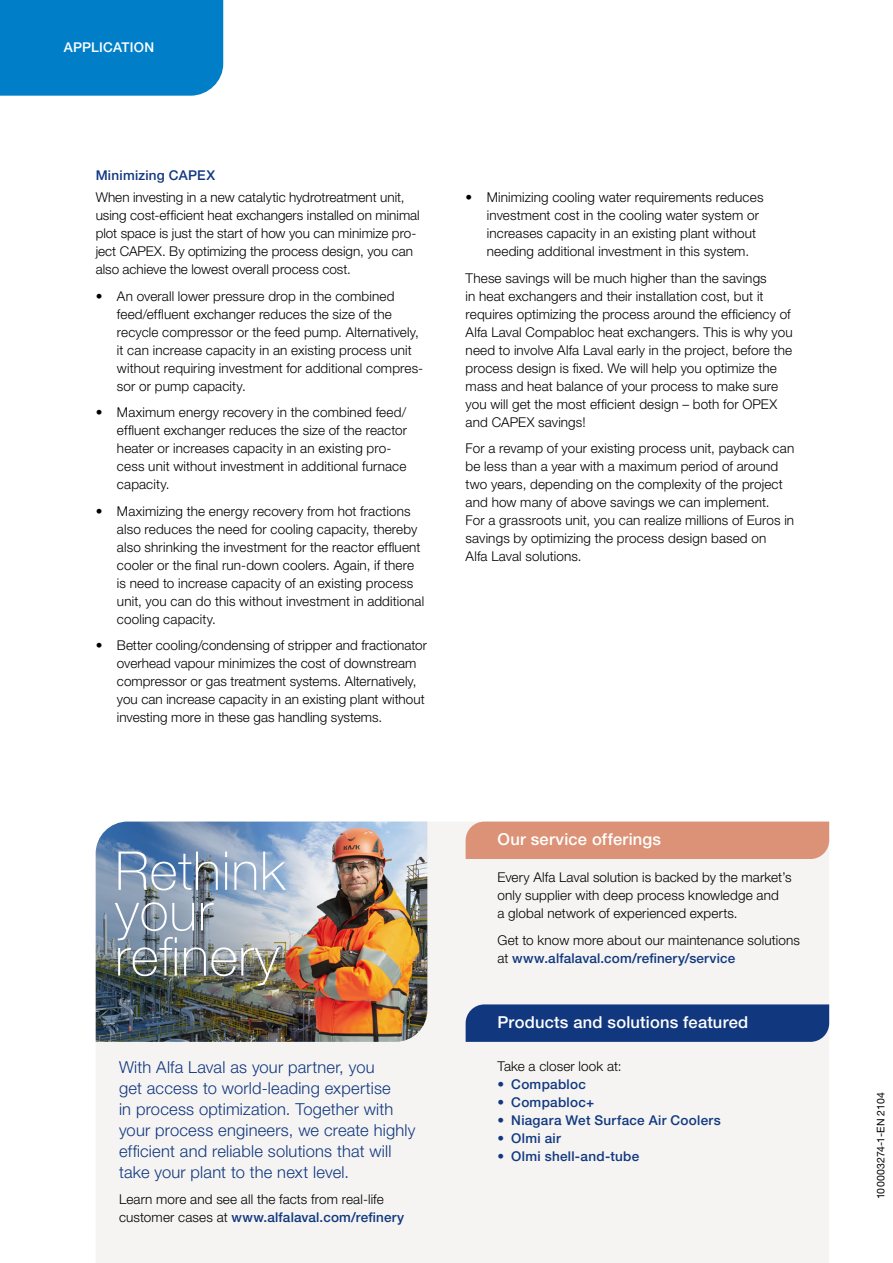
<style>
.page{position:relative;width:893px;height:1263px;background:#fff}
.page>*{position:absolute;margin:0;border:0;box-sizing:border-box;transform-origin:0 0}
.t1{font:300 16.5px/21px "Helvetica Neue LT Std";letter-spacing:.01em;color:#11387f}
.t2{font:500 16.5px "Helvetica Neue LT Std";letter-spacing:.015em;color:#fff}
.t3{font:300 13.5px/18px "Helvetica Neue LT Std";letter-spacing:.01em;color:#000}
.t4{font:500 13.5px "Helvetica Neue LT Std";letter-spacing:.02em;color:#11387f}
.t5{font:500 13.5px "Helvetica Neue LT Std";letter-spacing:.02em;color:#fff}
.t6{font:10.5px "Helvetica Neue LT Std";letter-spacing:.01em;color:#000}
.s1{font-weight:500;color:#11387f}
</style>
<div class="page">
<div style="left:0;top:0;width:223px;height:96px;background:#007fc8"></div>
<div style="left:96px;top:821px;width:733px;height:442px;background:#f5f4f3"></div>
<div style="left:466px;top:1004px;width:363px;height:38px;background:#11387f"></div>
<div style="left:466px;top:821px;width:363px;height:38px;background:#dc9276"></div>
<img style="left:96px;top:821px;width:331px;height:221px">
<svg style="left:119px;top:851px;width:99px;height:39px"></svg>
<svg style="left:225px;top:851px;width:2px;height:6px"></svg>
<hr style="left:225px;top:862px;width:2px;height:28px;background:#fff">
<svg style="left:234px;top:862px;width:22px;height:28px"></svg>
<svg style="left:263px;top:851px;width:23px;height:39px"></svg>
<img style="left:115px;top:902px;width:164px;height:83px">
<p class="t5" style="left:64px;top:39px;width:92px">APPLICATION</p>
<p class="t4" style="left:96px;top:167px;width:121px">Minimizing CAPEX</p>
<p class="t3" style="left:96px;top:188px;width:326px">When investing in a new catalytic hydrotreatment unit, using cost-efficient heat exchangers installed on minimal plot space is just the start of how you can minimize pro&shy;ject CAPEX. By optimizing the process design, you can also achieve the lowest overall process cost.</p>
<p class="t3" style="left:117px;top:287px;width:308px;text-indent:-21px">• An overall lower pressure drop in the combined feed/effluent exchanger reduces the size of the recycle compressor or the feed pump. Alternatively, it can increase capacity in an existing process unit without requiring investment for additional compres&shy;sor or pump capacity.</p>
<p class="t3" style="left:117px;top:403px;width:292px;text-indent:-21px">• Maximum energy recovery in the combined feed/ effluent exchanger reduces the size of the reactor heater or increases capacity in an existing pro&shy;cess unit without investment in additional furnace capacity.</p>
<p class="t3" style="left:117px;top:502px;width:309px;text-indent:-21px">• Maximizing the energy recovery from hot fractions also reduces the need for cooling capacity, thereby also shrinking the investment for the reactor effluent cooler or the final run-down coolers. Again, if there is need to increase capacity of an existing process unit, you can do this without investment in additional cooling capacity.</p>
<p class="t3" style="left:117px;top:636px;width:312px;text-indent:-21px">• Better cooling/condensing of stripper and fractionator overhead vapour minimizes the cost of downstream compressor or gas treatment systems. Alternatively, you can increase capacity in an existing plant without investing more in these gas handling systems.</p>
<p class="t3" style="left:487px;top:188px;width:278px;text-indent:-21px">• Minimizing cooling water requirements reduces investment cost in the cooling water system or increases capacity in an existing plant without needing additional investment in this system.</p>
<p class="t3" style="left:466px;top:269px;width:329px">These savings will be much higher than the savings<br>in heat exchangers and their installation cost, but it requires optimizing the process around the efficiency of Alfa Laval Compabloc heat exchangers. This is why you need to involve Alfa Laval early in the project, before the process design is fixed. We will help you optimize the mass and heat balance of your process to make sure you will get the most efficient design – both for OPEX and CAPEX savings!</p>
<p class="t3" style="left:466px;top:439px;width:330px">For a revamp of your existing process unit, payback can be less than a year with a maximum period of around two years, depending on the complexity of the project and how many of above savings we can implement.<br>For a grassroots unit, you can realize millions of Euros in savings by optimizing the process design based on<br>Alfa Laval solutions.</p>
<p class="t1" style="left:119px;top:1056px;width:298px">With Alfa Laval as your partner, you<br>get access to world-leading expertise<br>in process optimization. Together with your process engineers, we create highly efficient and reliable solutions that will take your plant to the next level.</p>
<p class="t3" style="left:119px;top:1190px;width:287px">Learn more and see all the facts from real-life customer cases at <span class="s1">www.alfalaval.com/refinery</span></p>
<p class="t2" style="left:497px;top:829px;width:165px">Our service offerings</p>
<p class="t3" style="left:497px;top:868px;width:296px">Every Alfa Laval solution is backed by the market’s only supplier with deep process knowledge and<br>a global network of experienced experts.</p>
<p class="t3" style="left:497px;top:931px;width:304px">Get to know more about our maintenance solutions at <span class="s1">www.alfalaval.com/refinery/service</span></p>
<p class="t2" style="left:497px;top:1012px;width:252px">Products and solutions featured</p>
<p class="t3" style="left:497px;top:1056px;width:126px">Take a closer look at:</p>
<p class="t4" style="left:497px;top:1076px;width:90px">• Compabloc</p>
<p class="t4" style="left:497px;top:1094px;width:98px">• Compabloc+</p>
<p class="t4" style="left:497px;top:1112px;width:225px">• Niagara Wet Surface Air Coolers</p>
<p class="t4" style="left:497px;top:1130px;width:65px">• Olmi air</p>
<p class="t4" style="left:497px;top:1148px;width:143px">• Olmi shell-and-tube</p>
<p class="t6" style="left:874px;top:1199px;width:108px;rotate:-90deg">100003274-1-EN 2104</p>
</div>
